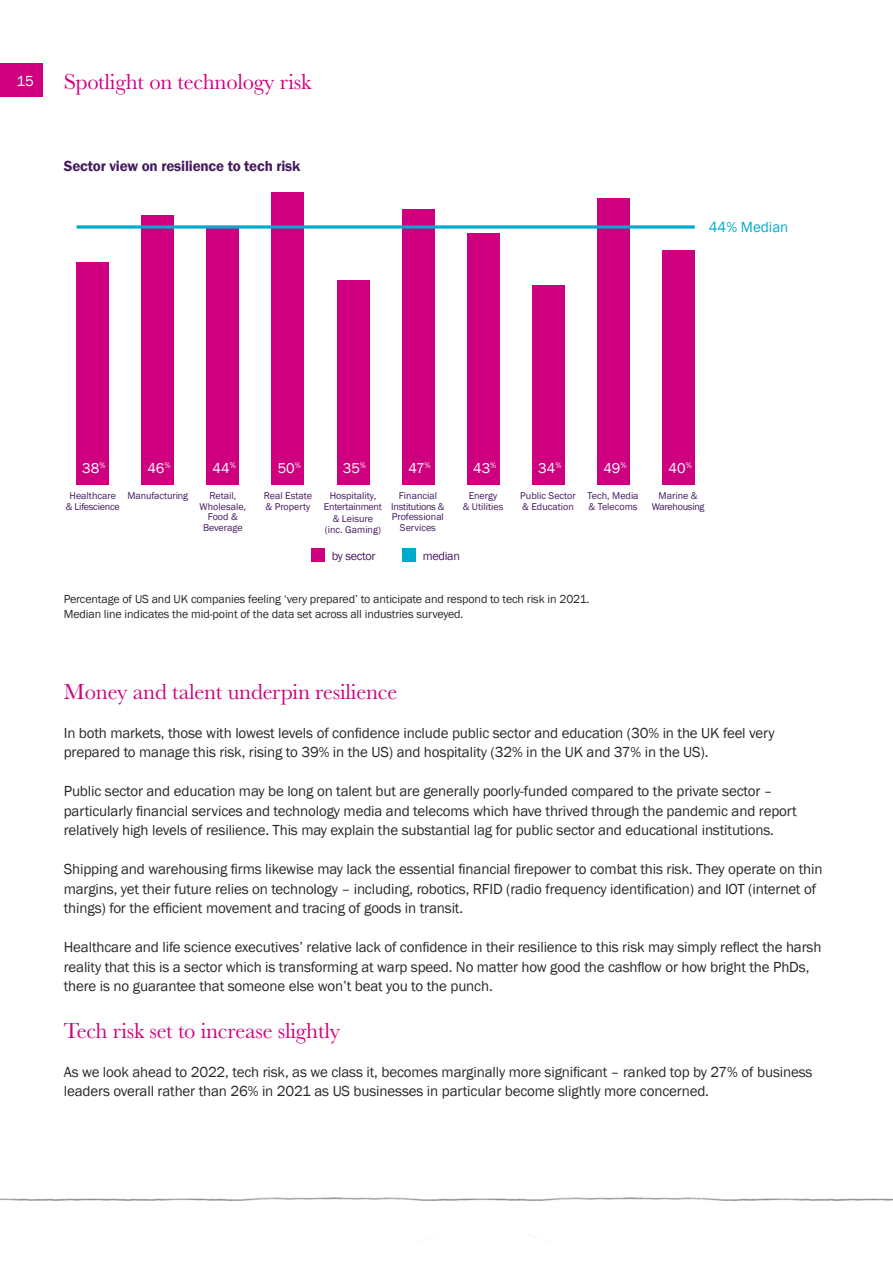
<style>
.page{position:relative;width:893px;height:1263px;background:#fff}
.page>*{position:absolute;margin:0;border:0;box-sizing:border-box;transform-origin:0 0}
.t1{font:22.5px "Baskerville URW";letter-spacing:-.01em;color:#cf007f}
.t2{font:15px/19.5px "Franklin Gothic";letter-spacing:-.01em;color:#282827}
.t3{font:600 15px "Franklin Gothic";letter-spacing:-.01em;color:#44195e}
.t4{font:15px "Franklin Gothic";color:#00aacd}
.t5{font:15px "Franklin Gothic";color:#fff}
.t6{font:14.55px "Franklin Gothic";color:#fff}
.t7{font:12.15px "Franklin Gothic";letter-spacing:-.025em;color:#44195e}
.t8{font:12px/15px "Franklin Gothic";letter-spacing:-.01em;color:#282827}
.t9{font:10.05px/10.5px "Franklin Gothic";color:#44195e;text-align:center}
.t10{font:10.05px/11.4px "Franklin Gothic";letter-spacing:-.025em;color:#44195e;text-align:center}
</style>
<div class="page">
<img style="left:0;top:1197px;width:893px;height:46px">
<div style="left:662px;top:251px;width:33px;height:234px;background:#cf007f"></div>
<div style="left:597px;top:198px;width:32px;height:287px;background:#cf007f"></div>
<div style="left:532px;top:286px;width:32px;height:199px;background:#cf007f"></div>
<div style="left:467px;top:233px;width:32px;height:252px;background:#cf007f"></div>
<div style="left:402px;top:210px;width:32px;height:275px;background:#cf007f"></div>
<div style="left:337px;top:280px;width:32px;height:205px;background:#cf007f"></div>
<div style="left:272px;top:192px;width:32px;height:293px;background:#cf007f"></div>
<div style="left:207px;top:227px;width:32px;height:258px;background:#cf007f"></div>
<div style="left:142px;top:216px;width:32px;height:269px;background:#cf007f"></div>
<div style="left:77px;top:262px;width:32px;height:223px;background:#cf007f"></div>
<svg style="left:77px;top:225px;width:618px;height:4px;background:#2daed0"></svg>
<div style="left:311px;top:548px;width:14px;height:14px;background:#cf007f"></div>
<div style="left:402px;top:548px;width:14px;height:14px;background:#00aacd"></div>
<div style="left:0;top:64px;width:43px;height:33px;background:#cf007f"></div>
<p class="t5" style="left:17px;top:71px;width:19px">15</p>
<h1 class="t1" style="left:64px;top:68px;width:249px">Spotlight on technology risk</h1>
<p class="t3" style="left:64px;top:157px;width:238px">Sector view on resilience to tech risk</p>
<p class="t4" style="left:709px;top:217px;width:81px">44% Median</p>
<p class="t6" style="left:82px;top:459px;width:25px">38<sup>%</sup></p>
<p class="t6" style="left:147px;top:459px;width:25px">46<sup>%</sup></p>
<p class="t6" style="left:212px;top:459px;width:25px">44<sup>%</sup></p>
<p class="t6" style="left:278px;top:459px;width:25px">50<sup>%</sup></p>
<p class="t6" style="left:343px;top:459px;width:25px">35<sup>%</sup></p>
<p class="t6" style="left:408px;top:459px;width:24px">47<sup>%</sup></p>
<p class="t6" style="left:473px;top:459px;width:25px">43<sup>%</sup></p>
<p class="t6" style="left:538px;top:459px;width:25px">34<sup>%</sup></p>
<p class="t6" style="left:603px;top:459px;width:25px">49<sup>%</sup></p>
<p class="t6" style="left:668px;top:459px;width:25px">40<sup>%</sup></p>
<p class="t10" style="left:66px;top:490px;width:55px">Healthcare &amp; Lifescience</p>
<p class="t9" style="left:127px;top:491px;width:62px">Manufacturing</p>
<p class="t9" style="left:200px;top:491px;width:48px">Retail,<br>Wholesale,<br>Food &amp;<br>Beverage</p>
<p class="t9" style="left:264px;top:491px;width:50px;text-align:left">Real Estate &amp; Property</p>
<p class="t9" style="left:324px;top:490px;width:59px;line-height:11.4px">Hospitality,<br>Entertainment &amp; Leisure (inc. Gaming)</p>
<p class="t9" style="left:391px;top:491px;width:55px">Financial<br>Institutions &amp;<br>Professional<br>Services</p>
<p class="t9" style="left:463px;top:490px;width:42px;line-height:11.4px">Energy<br>&amp; Utilities</p>
<p class="t9" style="left:520px;top:491px;width:57px;text-align:left">Public Sector &amp; Education</p>
<p class="t9" style="left:587px;top:491px;width:53px;text-align:left">Tech, Media &amp; Telecoms</p>
<p class="t10" style="left:652px;top:491px;width:54px;line-height:10.5px">Marine &amp;<br>Warehousing</p>
<p class="t7" style="left:332px;top:549px;width:45px">by sector</p>
<p class="t7" style="left:423px;top:549px;width:39px">median</p>
<p class="t8" style="left:64px;top:592px;width:527px">Percentage of US and UK companies feeling ‘very prepared’ to anticipate and respond to tech risk in 2021.<br>Median line indicates the mid-point of the data set across all industries surveyed.</p>
<h1 class="t1" style="left:64px;top:678px;width:335px">Money and talent underpin resilience</h1>
<p class="t2" style="left:64px;top:723px;width:712px">In both markets, those with lowest levels of confidence include public sector and education (30% in the UK feel very prepared to manage this risk, rising to 39% in the US) and hospitality (32% in the UK and 37% in the US).</p>
<p class="t2" style="left:64px;top:782px;width:734px">Public sector and education may be long on talent but are generally poorly-funded compared to the private sector – particularly financial services and technology media and telecoms which have thrived through the pandemic and report relatively high levels of resilience. This may explain the substantial lag for public sector and educational institutions.</p>
<p class="t2" style="left:64px;top:860px;width:760px">Shipping and warehousing firms likewise may lack the essential financial firepower to combat this risk. They operate on thin margins, yet their future relies on technology – including, robotics, RFID (radio frequency identification) and IOT (internet of things) for the efficient movement and tracing of goods in transit.</p>
<p class="t2" style="left:64px;top:938px;width:759px">Healthcare and life science executives’ relative lack of confidence in their resilience to this risk may simply reflect the harsh reality that this is a sector which is transforming at warp speed. No matter how good the cashflow or how bright the PhDs, there is no guarantee that someone else won’t beat you to the punch.</p>
<h1 class="t1" style="left:64px;top:1017px;width:278px">Tech risk set to increase slightly</h1>
<p class="t2" style="left:64px;top:1062px;width:750px">As we look ahead to 2022, tech risk, as we class it, becomes marginally more significant – ranked top by 27% of business leaders overall rather than 26% in 2021 as US businesses in particular become slightly more concerned.</p>
</div>
